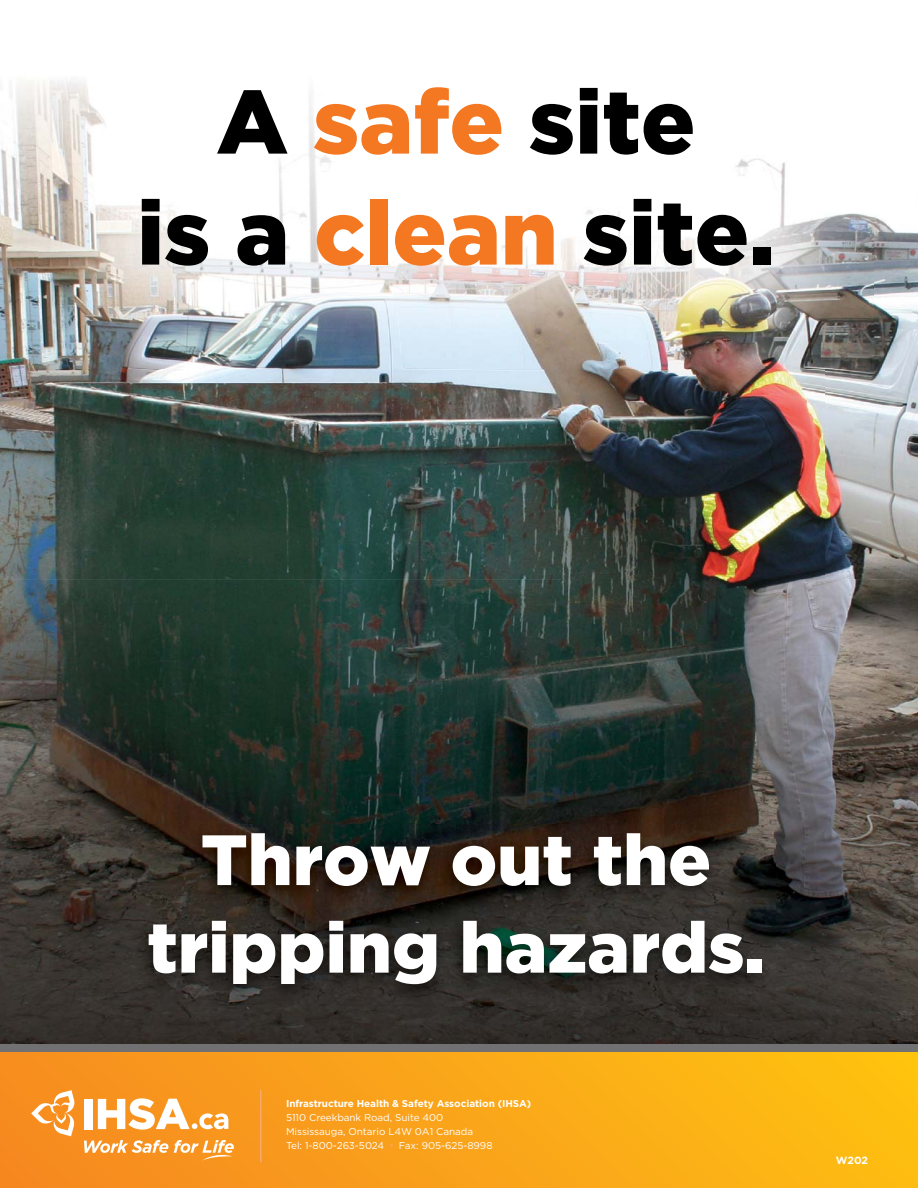
<style>
.page{position:relative;width:918px;height:1188px;background:#fff}
.page>*{position:absolute;margin:0;border:0;box-sizing:border-box;transform-origin:0 0}
.t1{font:900 90px/111px "Gotham";color:#000;text-align:center}
.t2{font:900 71.1px/87.6px "Gotham";color:#fff;text-align:center}
.t3{font:700 10.5px "Gotham";color:#fff}
.t4{font:9.9px/14px "Gotham";letter-spacing:-.005em;color:#fff}
.s1{color:#f47721}
.s2{font-weight:700}
.s3{color:#f9a267}
</style>
<div class="page">
<img style="left:0;top:80px;width:38px;height:499px">
<img style="left:824px;top:216px;width:94px;height:363px">
<img style="left:38px;top:369px;width:524px;height:210px">
<img style="left:562px;top:369px;width:262px;height:210px">
<img style="left:0;top:579px;width:918px;height:263px">
<img style="left:0;top:842px;width:143px;height:203px">
<img style="left:772px;top:842px;width:146px;height:203px">
<img style="left:143px;top:1006px;width:629px;height:39px">
<div style="left:0;top:1052px;width:918px;height:136px;background:linear-gradient(to right,#f68a21,#fec011)"></div>
<svg style="left:31px;top:1090px;width:45px;height:46px"></svg>
<div style="left:84px;top:1099px;width:8px;height:30px;background:#fff"></div>
<svg style="left:84px;top:1140px;width:84px;height:13px"></svg>
<svg style="left:174px;top:1140px;width:60px;height:21px"></svg>
<svg style="left:98px;top:1098px;width:130px;height:32px"></svg>
<hr style="left:260px;top:1090px;width:1px;height:72px;background:#f9a970">
<img style="left:38px;top:80px;width:835px;height:289px">
<img style="left:132px;top:825px;width:643px;height:181px">
<div style="left:0;top:1045px;width:918px;height:7px;background:#717073"></div>
<p class="t1" style="left:137px;top:64px;width:639px">A <span class="s1">safe</span> site<br>is a <span class="s1">clean</span> site.</p>
<p class="t2" style="left:147px;top:814px;width:619px">Throw out the tripping hazards.</p>
<p class="t4" style="left:286px;top:1097px;width:247px"><span class="s2">Infrastructure Health &amp; Safety Association (IHSA)<br></span>5110 Creekbank Road, Suite 400<br>Mississauga, Ontario L4W 0A1 Canada<br>Tel: 1-800-263-5024 <span class="s3">•</span> Fax: 905-625-8998</p>
<p class="t3" style="left:836px;top:1154px;width:34px">W202</p>
</div>
